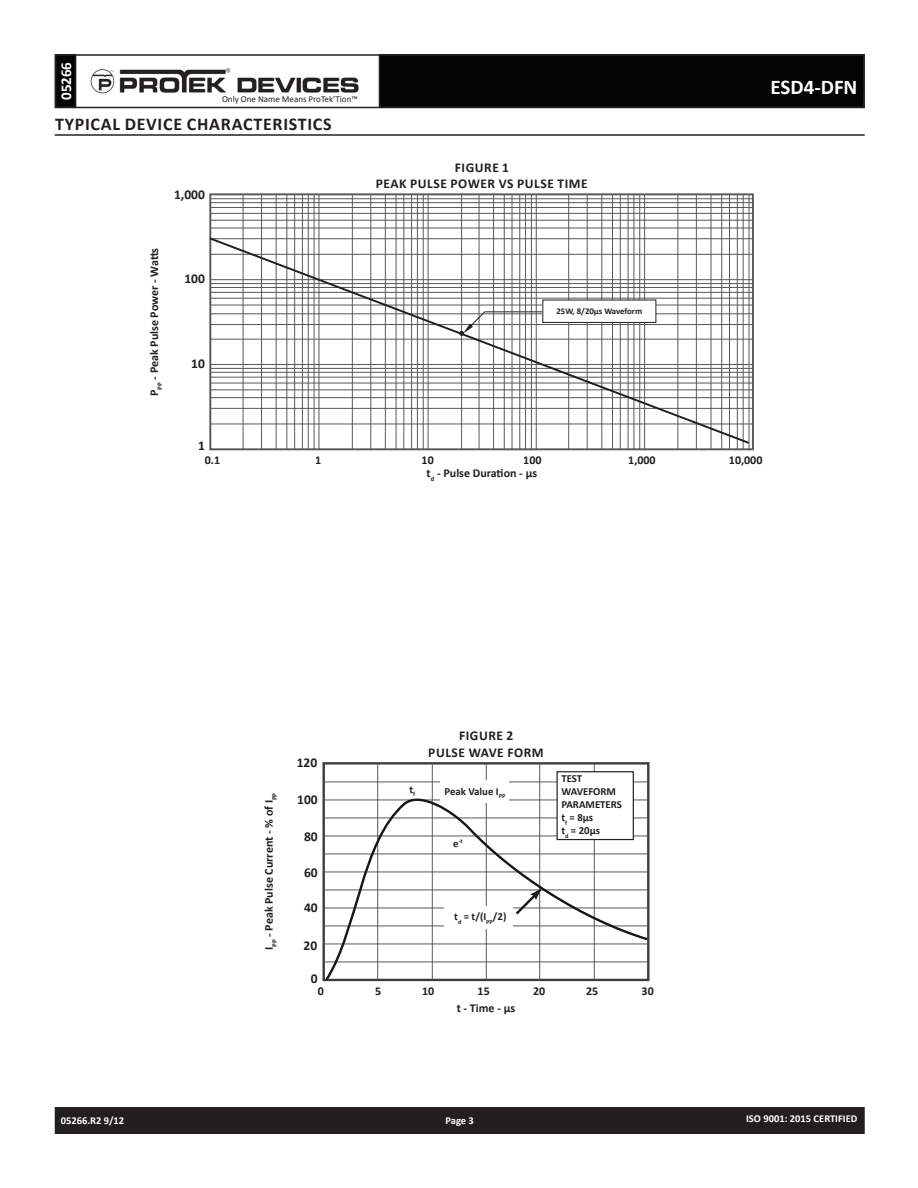
<style>
.page{position:relative;width:918px;height:1188px;background:#fff}
.page>*{position:absolute;margin:0;border:0;box-sizing:border-box;transform-origin:0 0}
.t1{font:700 21px "Calibri";color:#fff}
.t2{font:700 18px "Calibri";letter-spacing:.04em;color:#231f20}
.t3{font:700 15px "Calibri";color:#fff}
.t4{font:700 13.5px/16.2px "Calibri";letter-spacing:.04em;color:#231f20;text-align:center}
.t5{font:700 12px "Calibri";color:#231f20}
.t6{font:700 10.8px/12.9px "Calibri";color:#231f20}
.t7{font:700 10.5px "Calibri";color:#fff}
.t8{font:9px "Calibri";color:#231f20}
.t9{font:700 8.7px "Calibri";color:#231f20}
.t10{font:700 6.3px "Calibri";color:#231f20}
.s1{font-size:10.8px}
</style>
<div class="page">
<div style="left:56px;top:1108px;width:808px;height:25px;background:#231f20"></div>
<div style="left:55px;top:1107px;width:810px;height:27px;border:2px solid #231f20"></div>
<div style="left:56px;top:55px;width:20px;height:52px;background:#040503"></div>
<div style="left:55px;top:54px;width:21px;height:54px;border:2px solid #231f20"></div>
<div style="left:380px;top:55px;width:484px;height:52px;background:#040503"></div>
<div style="left:55px;top:54px;width:810px;height:54px;border:2px solid #231f20"></div>
<img style="left:90px;top:68px;width:269px;height:26px">
<hr style="left:55px;top:134px;width:810px;height:2px;background:#231f20">
<hr style="left:377px;top:763px;width:1px;height:217px;background:#57585a">
<hr style="left:432px;top:763px;width:1px;height:217px;background:#57585a">
<hr style="left:486px;top:763px;width:1px;height:217px;background:#57585a">
<hr style="left:539px;top:763px;width:1px;height:217px;background:#57585a">
<hr style="left:594px;top:763px;width:1px;height:217px;background:#57585a">
<hr style="left:324px;top:781px;width:324px;height:1px;background:#57585a">
<svg style="left:323px;top:788px;width:327px;height:194px"></svg>
<svg style="left:514px;top:887px;width:29px;height:29px"></svg>
<div style="left:557px;top:772px;width:76px;height:68px;background:#fff"></div>
<div style="left:557px;top:771px;width:77px;height:69px;border:1px solid #231f20"></div>
<div style="left:440px;top:780px;width:69px;height:23px;background:#fff"></div>
<div style="left:444px;top:906px;width:69px;height:23px;background:#fff"></div>
<div style="left:209px;top:193px;width:545px;height:257px;border:2px solid #57585a"></div>
<hr style="left:243px;top:195px;width:1px;height:254px;background:#57585a">
<hr style="left:261px;top:195px;width:1px;height:254px;background:#57585a">
<hr style="left:276px;top:195px;width:1px;height:254px;background:#57585a">
<hr style="left:286px;top:195px;width:1px;height:254px;background:#57585a">
<hr style="left:294px;top:195px;width:1px;height:254px;background:#57585a">
<hr style="left:302px;top:195px;width:1px;height:254px;background:#57585a">
<hr style="left:308px;top:195px;width:1px;height:254px;background:#57585a">
<hr style="left:314px;top:195px;width:1px;height:254px;background:#57585a">
<hr style="left:318px;top:195px;width:1px;height:254px;background:#57585a">
<hr style="left:352px;top:195px;width:1px;height:254px;background:#57585a">
<hr style="left:370px;top:195px;width:1px;height:254px;background:#57585a">
<hr style="left:385px;top:195px;width:1px;height:254px;background:#57585a">
<hr style="left:396px;top:195px;width:1px;height:254px;background:#57585a">
<hr style="left:403px;top:195px;width:1px;height:254px;background:#57585a">
<hr style="left:411px;top:195px;width:1px;height:254px;background:#57585a">
<hr style="left:417px;top:195px;width:1px;height:254px;background:#57585a">
<hr style="left:423px;top:195px;width:1px;height:254px;background:#57585a">
<hr style="left:428px;top:195px;width:1px;height:254px;background:#57585a">
<hr style="left:461px;top:195px;width:1px;height:254px;background:#57585a">
<hr style="left:479px;top:195px;width:1px;height:254px;background:#57585a">
<hr style="left:493px;top:195px;width:1px;height:254px;background:#57585a">
<hr style="left:504px;top:195px;width:1px;height:254px;background:#57585a">
<hr style="left:512px;top:195px;width:1px;height:254px;background:#57585a">
<hr style="left:519px;top:195px;width:1px;height:254px;background:#57585a">
<hr style="left:525px;top:195px;width:1px;height:254px;background:#57585a">
<hr style="left:531px;top:195px;width:1px;height:254px;background:#57585a">
<hr style="left:536px;top:195px;width:1px;height:254px;background:#57585a">
<hr style="left:568px;top:195px;width:1px;height:254px;background:#57585a">
<hr style="left:587px;top:195px;width:1px;height:254px;background:#57585a">
<hr style="left:601px;top:195px;width:1px;height:254px;background:#57585a">
<hr style="left:612px;top:195px;width:1px;height:254px;background:#57585a">
<hr style="left:620px;top:195px;width:1px;height:254px;background:#57585a">
<hr style="left:628px;top:195px;width:1px;height:254px;background:#57585a">
<hr style="left:633px;top:195px;width:1px;height:254px;background:#57585a">
<hr style="left:639px;top:195px;width:1px;height:254px;background:#57585a">
<hr style="left:644px;top:195px;width:1px;height:254px;background:#57585a">
<hr style="left:677px;top:195px;width:1px;height:254px;background:#57585a">
<hr style="left:696px;top:195px;width:1px;height:254px;background:#57585a">
<hr style="left:711px;top:195px;width:1px;height:254px;background:#57585a">
<hr style="left:721px;top:195px;width:1px;height:254px;background:#57585a">
<hr style="left:729px;top:195px;width:1px;height:254px;background:#57585a">
<hr style="left:737px;top:195px;width:1px;height:254px;background:#57585a">
<hr style="left:743px;top:195px;width:1px;height:254px;background:#57585a">
<hr style="left:749px;top:195px;width:1px;height:254px;background:#57585a">
<hr style="left:211px;top:423px;width:542px;height:1px;background:#57585a">
<hr style="left:211px;top:408px;width:542px;height:1px;background:#57585a">
<hr style="left:211px;top:397px;width:542px;height:1px;background:#57585a">
<hr style="left:211px;top:389px;width:542px;height:1px;background:#57585a">
<hr style="left:211px;top:383px;width:542px;height:1px;background:#57585a">
<hr style="left:211px;top:377px;width:542px;height:1px;background:#57585a">
<hr style="left:211px;top:372px;width:542px;height:1px;background:#57585a">
<hr style="left:211px;top:368px;width:542px;height:1px;background:#57585a">
<hr style="left:211px;top:364px;width:542px;height:1px;background:#57585a">
<hr style="left:211px;top:339px;width:542px;height:1px;background:#57585a">
<hr style="left:211px;top:324px;width:542px;height:1px;background:#57585a">
<hr style="left:211px;top:313px;width:542px;height:1px;background:#57585a">
<hr style="left:211px;top:305px;width:542px;height:1px;background:#57585a">
<hr style="left:211px;top:298px;width:542px;height:1px;background:#57585a">
<hr style="left:211px;top:292px;width:542px;height:1px;background:#57585a">
<hr style="left:211px;top:287px;width:542px;height:1px;background:#57585a">
<hr style="left:211px;top:283px;width:542px;height:1px;background:#57585a">
<hr style="left:211px;top:279px;width:542px;height:1px;background:#57585a">
<hr style="left:211px;top:254px;width:542px;height:1px;background:#57585a">
<hr style="left:211px;top:238px;width:542px;height:1px;background:#57585a">
<hr style="left:211px;top:228px;width:542px;height:1px;background:#57585a">
<hr style="left:211px;top:220px;width:542px;height:1px;background:#57585a">
<hr style="left:211px;top:213px;width:542px;height:1px;background:#57585a">
<hr style="left:211px;top:207px;width:542px;height:1px;background:#57585a">
<hr style="left:211px;top:202px;width:542px;height:1px;background:#57585a">
<hr style="left:211px;top:198px;width:542px;height:1px;background:#57585a">
<svg style="left:209px;top:236px;width:541px;height:209px"></svg>
<svg style="left:459px;top:310px;width:27px;height:26px"></svg>
<hr style="left:486px;top:311px;width:56px;height:1px;background:#231f20">
<div style="left:543px;top:300px;width:113px;height:22px;background:#fff"></div>
<div style="left:542px;top:300px;width:114px;height:23px;border:1px solid #231f20"></div>
<p class="t3" style="left:56px;top:100px;width:40px;rotate:-90deg">05266</p>
<p class="t8" style="left:222px;top:93px;width:137px">Only One Name Means ProTek’Tion™</p>
<h2 class="t2" style="left:55px;top:112px;width:278px">TYPICAL DEVICE CHARACTERISTICS</h2>
<p class="t4" style="left:174px;top:187px;width:32px">1,000</p>
<p class="t4" style="left:376px;top:160px;width:213px">FIGURE 1<br>PEAK PULSE POWER VS PULSE TIME</p>
<h1 class="t1" style="left:771px;top:74px;width:88px">ESD4-DFN</h1>
<p class="t5" style="left:146px;top:396px;width:150px;rotate:-90deg">P<sub>PP</sub> - Peak Pulse Power - Watts</p>
<p class="t4" style="left:184px;top:270px;width:22px">100</p>
<p class="t4" style="left:191px;top:355px;width:15px">10</p>
<p class="t4" style="left:198px;top:438px;width:8px">1</p>
<p class="t9" style="left:556px;top:305px;width:87px">25W, 8/20µs Waveform</p>
<p class="t5" style="left:205px;top:453px;width:17px">0.1</p>
<p class="t5" style="left:315px;top:453px;width:8px">1</p>
<p class="t5" style="left:422px;top:453px;width:14px">10</p>
<p class="t5" style="left:523px;top:453px;width:20px">100</p>
<p class="t5" style="left:628px;top:453px;width:29px">1,000</p>
<p class="t5" style="left:729px;top:453px;width:35px">10,000</p>
<p class="t5" style="left:427px;top:465px;width:112px">t<sub>d</sub> - Pulse Duration - µs</p>
<p class="t5" style="left:261px;top:950px;width:159px;rotate:-90deg">I<sub>PP</sub> - Peak Pulse Current - % of I<sub>PP</sub></p>
<p class="t4" style="left:297px;top:754px;width:22px">120</p>
<p class="t4" style="left:297px;top:792px;width:22px">100</p>
<p class="t4" style="left:304px;top:828px;width:15px">80</p>
<p class="t4" style="left:304px;top:864px;width:15px">60</p>
<p class="t4" style="left:304px;top:899px;width:15px">40</p>
<p class="t4" style="left:304px;top:937px;width:15px">20</p>
<p class="t4" style="left:311px;top:970px;width:8px">0</p>
<p class="t6" style="left:410px;top:782px;width:7px">t<sub>f</sub></p>
<p class="t4" style="left:428px;top:728px;width:117px">FIGURE 2<br>PULSE WAVE FORM</p>
<p class="t6" style="left:444px;top:784px;width:62px">Peak Value I<sub>PP</sub></p>
<p class="t10" style="left:453px;top:837px;width:11px"><span class="s1">e</span>-t</p>
<p class="t6" style="left:561px;top:772px;width:62px">TEST<br>WAVEFORM<br>PARAMETERS t<sub>f</sub> = 8µs<br>t<sub>d</sub> = 20µs</p>
<p class="t6" style="left:454px;top:910px;width:54px">t<sub>d</sub> = t/(I<sub>PP</sub>/2)</p>
<p class="t5" style="left:318px;top:983px;width:8px">0</p>
<p class="t5" style="left:375px;top:983px;width:8px">5</p>
<p class="t5" style="left:422px;top:983px;width:14px">10</p>
<p class="t5" style="left:478px;top:983px;width:14px">15</p>
<p class="t5" style="left:533px;top:983px;width:14px">20</p>
<p class="t5" style="left:586px;top:983px;width:14px">25</p>
<p class="t5" style="left:642px;top:983px;width:14px">30</p>
<p class="t5" style="left:457px;top:1000px;width:60px">t - Time - µs</p>
<p class="t7" style="left:61px;top:1114px;width:65px">05266.R2 9/12</p>
<p class="t7" style="left:446px;top:1114px;width:30px">Page 3</p>
<p class="t7" style="left:746px;top:1112px;width:113px">ISO 9001: 2015 CERTIFIED</p>
</div>
